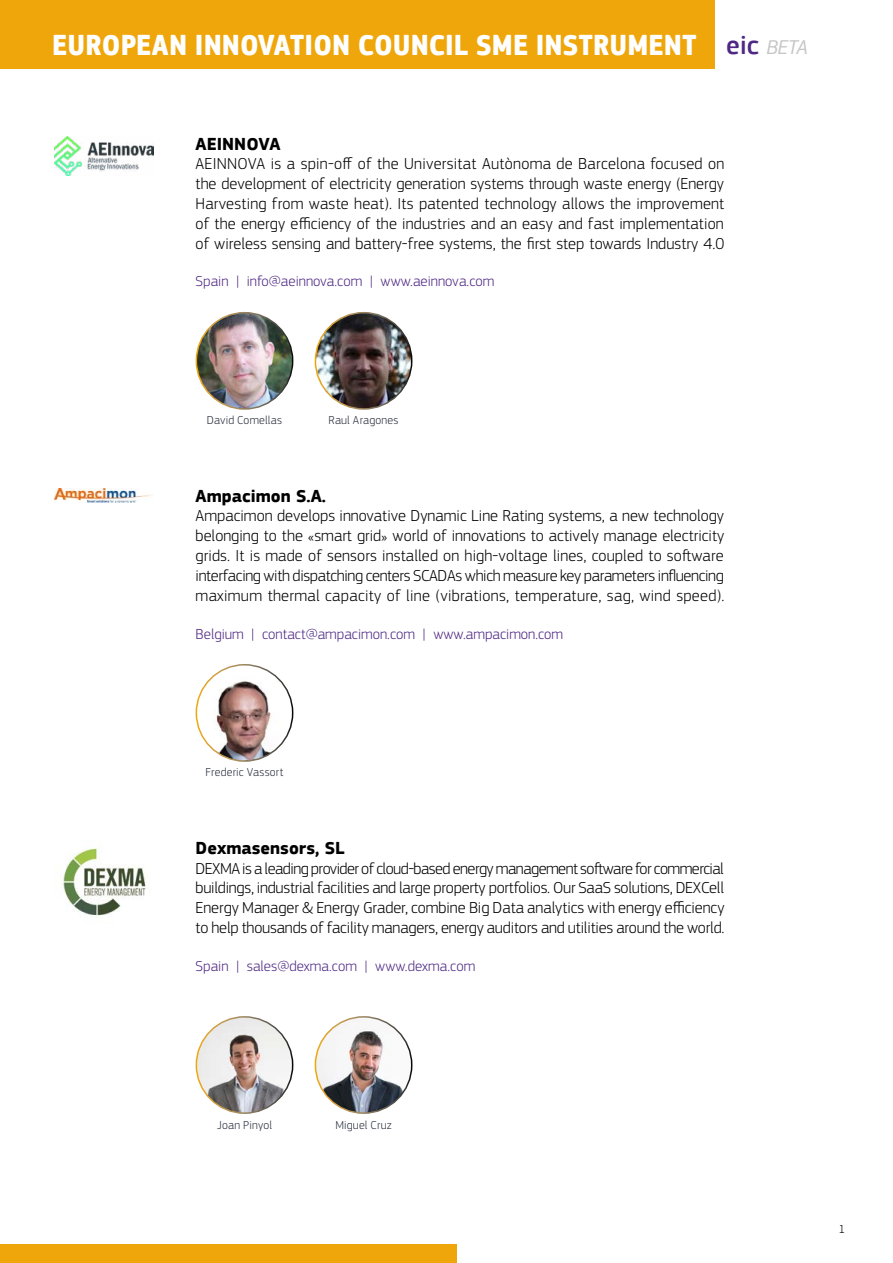
<style>
.page{position:relative;width:893px;height:1263px;background:#fff}
.page>*{position:absolute;margin:0;border:0;box-sizing:border-box;transform-origin:0 0}
.t1{font:700 30px "EC Square Sans Cond Pro";letter-spacing:.025em;color:#fff}
.t2{font:700 18px "EC Square Sans Pro";color:#000}
.t3{font:300 16.5px/19.8px "EC Square Sans Pro";color:#000;text-align:justify}
.t4{font:300 15px "EC Square Sans Pro";color:#4e2680}
.t5{font:300 15px "EC Square Sans Pro";color:#4e2883}
.t6{font:300 15px "EC Square Sans Pro";color:#4d2983}
.t7{font:300 12px "EC Square Sans Pro";letter-spacing:.015em;color:#292e3c}
.t8{font:300 12px "EC Square Sans Pro";color:#000}
.s1{font-family:"EC Square Sans Pro";font-weight:500;font-size:27px;color:#4e2883}
.s2{font-family:"EC Square Sans Pro";font-weight:400;font-style:italic;font-size:21px;color:#c6c6c6}
.s3{color:#4d2983}
.s4{color:#4e2680}
</style>
<div class="page">
<div style="left:0;top:0;width:714px;height:69px;background:#efa60b"></div>
<div style="left:0;top:1244px;width:456px;height:19px;background:#efa60b"></div>
<img style="left:54px;top:136px;width:99px;height:40px">
<img style="left:54px;top:488px;width:97px;height:15px">
<img style="left:62px;top:848px;width:84px;height:70px">
<img style="left:196px;top:313px;width:97px;height:96px;border-radius:48px">
<div style="left:196px;top:312px;width:97px;height:98px;border:2px solid #fff;border-radius:50%"></div>
<img style="left:315px;top:313px;width:97px;height:96px;border-radius:48px">
<div style="left:315px;top:312px;width:97px;height:98px;border:2px solid #fff;border-radius:50%"></div>
<img style="left:208px;top:677px;width:73px;height:84px">
<div style="left:196px;top:664px;width:97px;height:98px;border:2px solid #fff;border-radius:50%"></div>
<img style="left:196px;top:1017px;width:97px;height:96px;border-radius:48px">
<div style="left:196px;top:1016px;width:97px;height:98px;border:2px solid #fff;border-radius:50%"></div>
<img style="left:315px;top:1017px;width:97px;height:96px;border-radius:48px">
<div style="left:315px;top:1016px;width:97px;height:98px;border:2px solid #fff;border-radius:50%"></div>
<h1 class="t1" style="left:53px;top:26px;width:757px">EUROPEAN INNOVATION COUNCIL SME INSTRUMENT <span class="s1">eic</span> <span class="s2">BETA</span></h1>
<p class="t2" style="left:196px;top:133px;width:86px">AEINNOVA</p>
<p class="t3" style="left:196px;top:154px;width:530px">AEINNOVA is a spin-off of the Universitat Autònoma de Barcelona focused on the development of electricity generation systems through waste energy (Energy Harvesting from waste heat). Its patented technology allows the improvement of the energy efficiency of the industries and an easy and fast implementation of wireless sensing and battery-free systems, the first step towards Industry 4.0</p>
<p class="t5" style="left:196px;top:273px;width:300px">Spain | info@aeinnova.com | www.aeinnova.com</p>
<p class="t7" style="left:207px;top:413px;width:77px">David Comellas</p>
<p class="t7" style="left:329px;top:413px;width:71px">Raul Aragones</p>
<p class="t2" style="left:196px;top:485px;width:132px">Ampacimon S.A.</p>
<p class="t3" style="left:196px;top:506px;width:530px">Ampacimon develops innovative Dynamic Line Rating systems, a new technology belonging to the «smart grid» world of innovations to actively manage electricity grids. It is made of sensors installed on high-voltage lines, coupled to software interfacing with dispatching centers SCADAs which measure key parameters influencing maximum thermal capacity of line (vibrations, temperature, sag, wind speed).</p>
<p class="t4" style="left:196px;top:625px;width:369px">Belgium | <span class="s3">contact@ampacimon.com</span> | www.ampacimon.com</p>
<p class="t7" style="left:206px;top:765px;width:79px">Frederic Vassort</p>
<p class="t2" style="left:196px;top:837px;width:151px">Dexmasensors, SL</p>
<p class="t3" style="left:196px;top:858px;width:530px">DEXMA is a leading provider of cloud-based energy management software for commercial buildings, industrial facilities and large property portfolios. Our SaaS solutions, DEXCell Energy Manager &amp; Energy Grader, combine Big Data analytics with energy efficiency to help thousands of facility managers, energy auditors and utilities around the world.</p>
<p class="t6" style="left:196px;top:957px;width:281px"><span class="s4">Spain |</span> sales@dexma.com <span class="s4">|</span> www.dexma.com</p>
<p class="t7" style="left:217px;top:1117px;width:56px">Joan Pinyol</p>
<p class="t7" style="left:335px;top:1117px;width:58px">Miguel Cruz</p>
<p class="t8" style="left:839px;top:1222px;width:8px">1</p>
</div>
